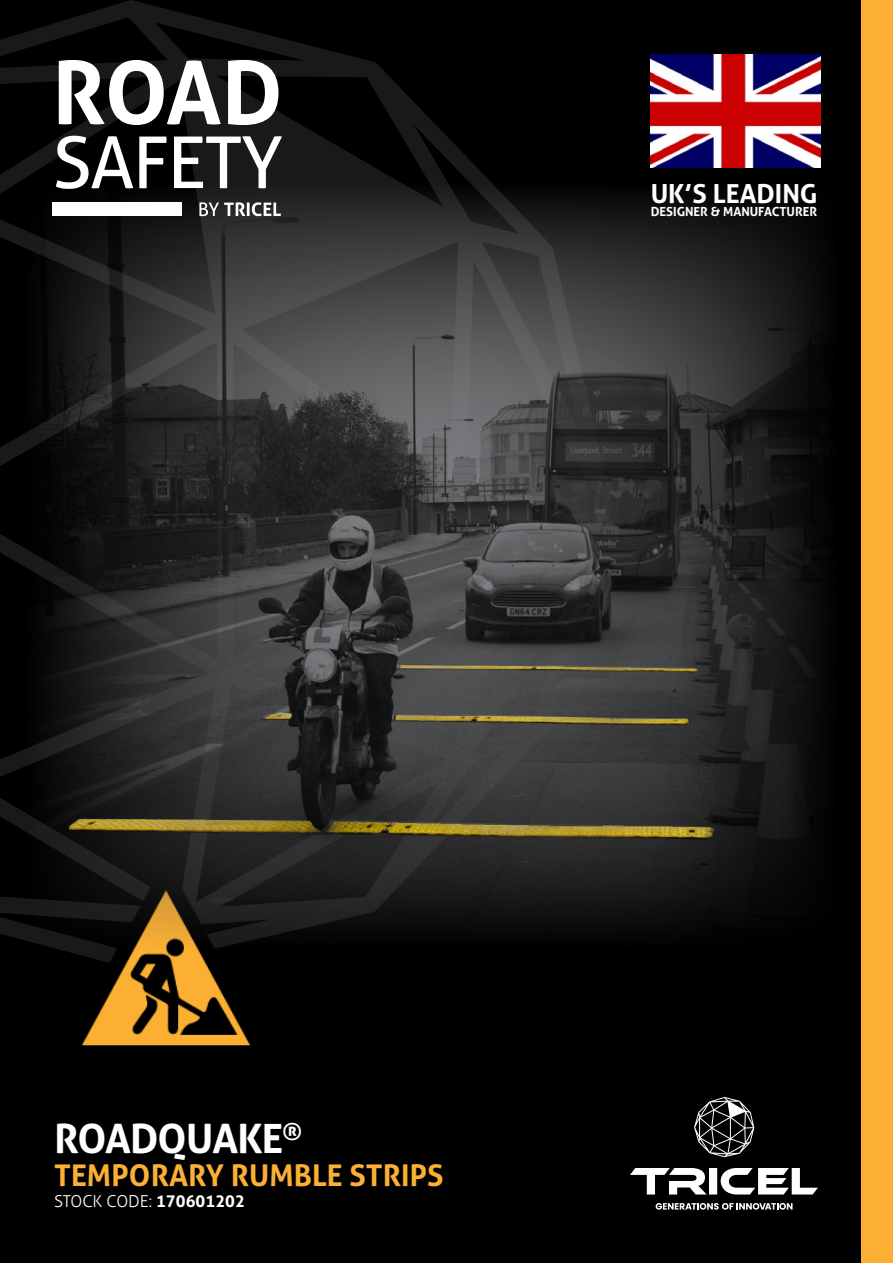
<style>
.page{position:relative;width:893px;height:1263px;background:#000}
.page>*{position:absolute;margin:0;border:0;box-sizing:border-box;transform-origin:0 0}
.t1{font:700 40.5px "Aller";letter-spacing:-.02em;color:#fff}
.t2{font:700 30px "Aller";color:#fbaf34}
.t3{font:700 26.25px "Aller";color:#fff}
.t4{font:300 16.5px "Aller";color:#fff}
.t5{font:700 12.6px "Aller";color:#fff}
.s1{font-weight:700}
</style>
<div class="page">
<svg style="left:0;top:0;width:491px;height:940px"></svg>
<img style="left:66px;top:951px;width:185px;height:95px">
<img style="left:24px;top:183px;width:801px;height:757px">
<img style="left:25px;top:391px;width:770px;height:560px">
<svg style="left:199px;top:202px;width:82px;height:14px"></svg>
<div style="left:52px;top:202px;width:129px;height:14px;background:#fff"></div>
<svg style="left:56px;top:136px;width:77px;height:53px"></svg>
<svg style="left:139px;top:137px;width:28px;height:51px"></svg>
<svg style="left:174px;top:136px;width:108px;height:52px;background:#656565"></svg>
<svg style="left:59px;top:60px;width:162px;height:65px"></svg>
<svg style="left:228px;top:60px;width:50px;height:65px;background:#a1a1a1"></svg>
<div style="left:861px;top:0;width:32px;height:1263px;background:#fbaf34"></div>
<svg style="left:694px;top:1097px;width:60px;height:60px"></svg>
<svg style="left:630px;top:1168px;width:188px;height:26px"></svg>
<svg style="left:656px;top:1203px;width:136px;height:6px"></svg>
<img style="left:651px;top:55px;width:170px;height:112px">
<p class="t3" style="left:651px;top:177px;width:168px">UK’S LEADING</p>
<p class="t5" style="left:651px;top:204px;width:168px">DESIGNER &amp; MANUFACTURER</p>
<h1 class="t1" style="left:54px;top:1113px;width:249px">ROADQUAKE<sup>®</sup></h1>
<p class="t2" style="left:54px;top:1156px;width:391px">TEMPORARY RUMBLE STRIPS</p>
<p class="t4" style="left:54px;top:1191px;width:193px">STOCK CODE: <span class="s1">170601202</span></p>
</div>
